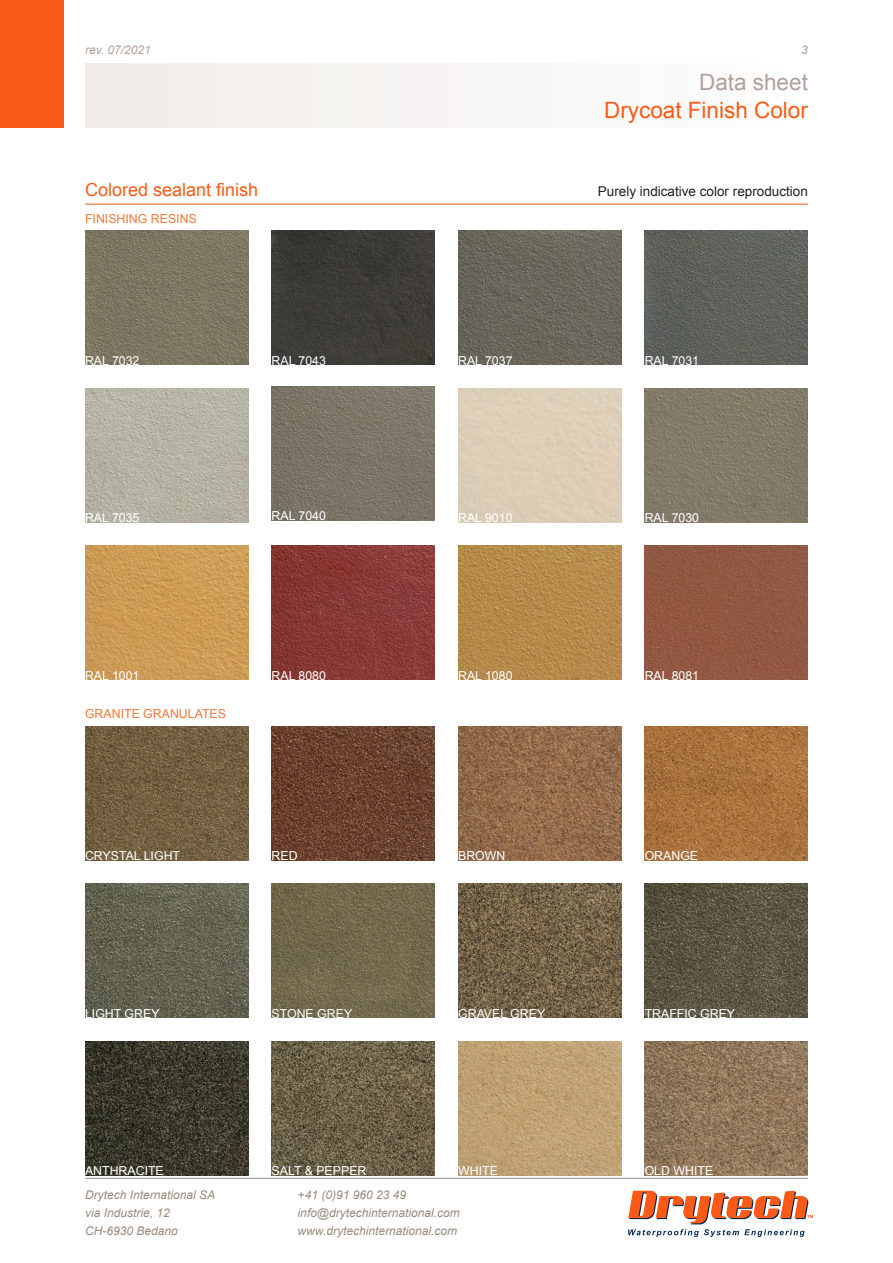
<style>
.page{position:relative;width:893px;height:1263px;background:#fff}
.page>*{position:absolute;margin:0;border:0;box-sizing:border-box;transform-origin:0 0}
.t1{font:22.5px "Arial";color:#fa5a16}
.t2{font:22.5px "Arial";color:#afa19a}
.t3{font:18px "Arial";color:#fa5a16}
.t4{font:13.5px "Arial";color:#231f20}
.t5{font:12.3px "Arial";color:#fff}
.t6{font:12.3px "Arial";color:#f37736}
.t7{font:italic 12px/18px "Arial";color:#998b7d}
.t8{font:italic 12px "Arial";color:#afa19a}
</style>
<div class="page">
<div style="left:0;top:0;width:64px;height:128px;background:#fa5a16"></div>
<svg style="left:628px;top:1191px;width:185px;height:46px"></svg>
<hr style="left:85px;top:1178px;width:723px;height:1px;background:#998b83">
<hr style="left:85px;top:204px;width:723px;height:1px;background:#fa5a16">
<img style="left:458px;top:231px;width:163px;height:134px">
<img style="left:85px;top:388px;width:163px;height:134px">
<img style="left:458px;top:726px;width:163px;height:134px">
<img style="left:85px;top:726px;width:163px;height:134px">
<img style="left:85px;top:883px;width:163px;height:135px">
<img style="left:85px;top:1041px;width:163px;height:134px">
<img style="left:272px;top:883px;width:163px;height:135px">
<img style="left:272px;top:1041px;width:163px;height:134px">
<img style="left:458px;top:883px;width:163px;height:135px">
<img style="left:458px;top:1041px;width:163px;height:134px">
<img style="left:645px;top:883px;width:163px;height:135px">
<img style="left:645px;top:1041px;width:163px;height:134px">
<img style="left:272px;top:726px;width:163px;height:134px">
<img style="left:645px;top:726px;width:163px;height:134px">
<img style="left:645px;top:388px;width:163px;height:134px">
<img style="left:272px;top:231px;width:163px;height:134px">
<img style="left:85px;top:231px;width:163px;height:134px">
<img style="left:645px;top:231px;width:163px;height:134px">
<img style="left:272px;top:386px;width:163px;height:134px">
<img style="left:85px;top:545px;width:163px;height:134px">
<img style="left:645px;top:545px;width:163px;height:134px">
<img style="left:272px;top:545px;width:163px;height:134px">
<img style="left:458px;top:545px;width:163px;height:134px">
<p class="t8" style="left:85px;top:42px;width:67px">rev. 07/2021</p>
<p class="t8" style="left:801px;top:42px;width:8px">3</p>
<h1 class="t2" style="left:699px;top:67px;width:110px">Data sheet</h1>
<h2 class="t3" style="left:85px;top:177px;width:175px">Colored sealant finish</h2>
<p class="t6" style="left:85px;top:210px;width:113px">FINISHING RESINS</p>
<h1 class="t1" style="left:604px;top:95px;width:205px">Drycoat Finish Color</h1>
<p class="t4" style="left:598px;top:182px;width:212px">Purely indicative color reproduction</p>
<p class="t5" style="left:85px;top:352px;width:56px">RAL 7032</p>
<p class="t5" style="left:272px;top:352px;width:56px">RAL 7043</p>
<p class="t5" style="left:645px;top:352px;width:56px">RAL 7031</p>
<p class="t5" style="left:458px;top:352px;width:56px">RAL 7037</p>
<p class="t5" style="left:85px;top:510px;width:56px">RAL 7035</p>
<p class="t5" style="left:272px;top:508px;width:56px">RAL 7040</p>
<p class="t5" style="left:458px;top:510px;width:56px">RAL 9010</p>
<p class="t5" style="left:645px;top:510px;width:56px">RAL 7030</p>
<p class="t5" style="left:85px;top:667px;width:56px">RAL 1001</p>
<p class="t5" style="left:272px;top:667px;width:56px">RAL 8080</p>
<p class="t5" style="left:458px;top:667px;width:56px">RAL 1080</p>
<p class="t5" style="left:645px;top:667px;width:56px">RAL 8081</p>
<p class="t6" style="left:85px;top:706px;width:143px">GRANITE GRANULATES</p>
<p class="t5" style="left:85px;top:848px;width:97px">CRYSTAL LIGHT</p>
<p class="t5" style="left:272px;top:848px;width:28px">RED</p>
<p class="t5" style="left:458px;top:848px;width:49px">BROWN</p>
<p class="t5" style="left:645px;top:848px;width:55px">ORANGE</p>
<p class="t5" style="left:85px;top:1005px;width:76px">LIGHT GREY</p>
<p class="t5" style="left:272px;top:1005px;width:82px">STONE GREY</p>
<p class="t5" style="left:458px;top:1005px;width:89px">GRAVEL GREY</p>
<p class="t5" style="left:645px;top:1005px;width:92px">TRAFFIC GREY</p>
<p class="t5" style="left:85px;top:1163px;width:80px">ANTHRACITE</p>
<p class="t5" style="left:272px;top:1163px;width:96px">SALT &amp; PEPPER</p>
<p class="t5" style="left:458px;top:1163px;width:41px">WHITE</p>
<p class="t5" style="left:645px;top:1163px;width:70px">OLD WHITE</p>
<p class="t7" style="left:85px;top:1186px;width:132px">Drytech International SA via Industrie, 12<br>CH-6930 Bedano</p>
<p class="t7" style="left:298px;top:1186px;width:164px">+41 (0)91 960 23 49 info@drytechinternational.com www.drytechinternational.com</p>
</div>
